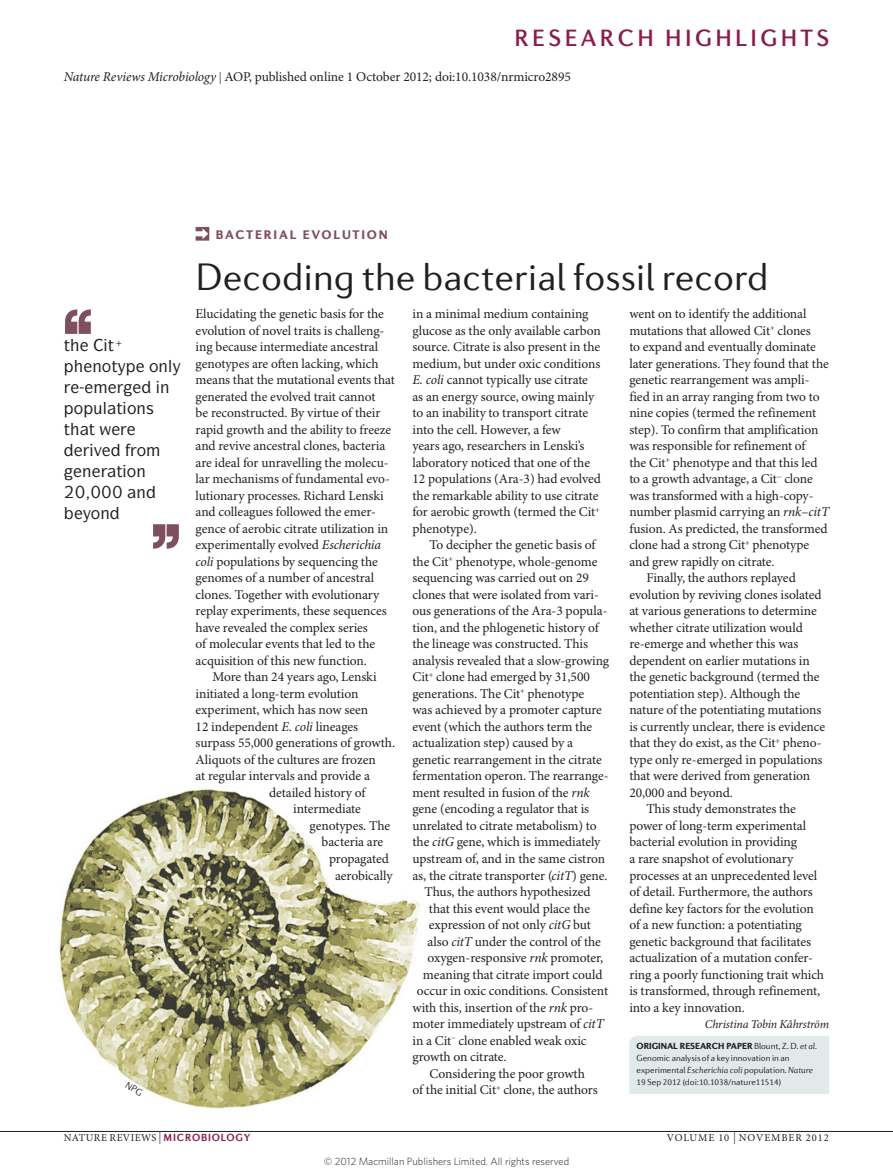
<style>
.page{position:relative;width:893px;height:1174px;background:#fff}
.page>*{position:absolute;margin:0;border:0;box-sizing:border-box;transform-origin:0 0}
.t1{font:300 39px "Diverda Sans Com";color:#231f20}
.sectionheader{font:500 24px "Diverda Sans Com";letter-spacing:.14em;color:#891c4d}
.pulloutquote{font:500 16.5px/21px "ITC Symbol Std";color:#231f20;text-align:center}
.bodyindent{font:13.5px/16.5px "Minion Pro";letter-spacing:-.005em;color:#231f20}
.bodyfirst{font:13.5px/16.5px "Minion Pro";letter-spacing:-.005em;color:#231f20}
.ministrap{font:900 12.75px "Diverda Sans Com";letter-spacing:.14em;color:#7f4f5f}
.author{font:italic 12px "Minion Pro";letter-spacing:-.015em;color:#231f20}
.t2{font:300 10.5px "Whitney";color:#231f20}
.t3{font:10.5px "Minion Pro";letter-spacing:.04em;color:#231f20}
.t4{font:10.5px "Minion Pro";letter-spacing:.07em;color:#231f20}
.webbody{font:300 9px/12px "Diverda Sans Com";letter-spacing:-.005em;color:#231f20}
.s1{font-style:italic}
.s2{font-size:12px}
.s3{font-weight:900}
.s4{font-family:"Diverda Sans Com Light 2";font-weight:400}
.s5{font-family:"Diverda Sans Com";font-weight:700;color:#891c4d}
</style>
<div class="page">
<img style="left:59px;top:788px;width:361px;height:321px">
<hr style="left:0;top:1131px;width:893px;height:1px;background:#231f20">
<svg style="left:196px;top:227px;width:13px;height:14px"></svg>
<div style="left:629px;top:1036px;width:200px;height:58px;background:#e1e9ea"></div>
<svg style="left:153px;top:524px;width:26px;height:25px"></svg>
<svg style="left:65px;top:309px;width:26px;height:25px"></svg>
<svg style="left:125px;top:1081px;width:18px;height:15px"></svg>
<p class="sectionheader" style="left:514px;top:24px;width:316px">RESEARCH HIGHLIGHTS</p>
<p class="bodyfirst" style="left:64px;top:69px;width:509px"><span class="s1">Nature Reviews Microbiology</span> <span class="s2">|</span> AOP, published online 1 October 2012; doi:10.1038/nrmicro2895</p>
<p class="pulloutquote" style="left:92px;top:355px;width:27px">■□▼</p>
<p class="pulloutquote" style="left:149px;top:355px;width:25px">□■● ■</p>
<p class="pulloutquote" style="left:74px;top:397px;width:81px">□ ◆● ▼□■▲</p>
<p class="pulloutquote" style="left:82px;top:460px;width:65px;text-align:right">■ ▼□■ ■</p>
<p class="ministrap" style="left:216px;top:227px;width:174px">BACTERIAL EVOLUTION</p>
<p class="t1" style="left:196px;top:254px;width:574px">Decoding the bacterial fossil record</p>
<p class="bodyfirst" style="left:196px;top:306px;width:201px">Elucidating the genetic basis for the evolution of novel traits is challeng&shy;ing because intermediate ancestral genotypes are often lacking, which means that the mutational events that generated the evolved trait cannot<br>be reconstructed. By virtue of their rapid growth and the ability to freeze and revive ancestral clones, bacteria are ideal for unravelling the molecu&shy;lar mechanisms of fundamental evo&shy;lutionary processes. Richard Lenski and colleagues followed the emer&shy;gence of aerobic citrate utilization in experimentally evolved <span class="s1">Escherichia coli</span> populations by sequencing the genomes of a number of ancestral clones. Together with evolutionary replay experiments, these sequences have revealed the complex series<br>of molecular events that led to the acquisition of this new function.</p>
<p class="bodyindent" style="left:213px;top:669px;width:165px">More than 24 years ago, Lenski</p>
<p class="bodyindent" style="left:196px;top:686px;width:164px">initiated a long-term evolution</p>
<p class="bodyindent" style="left:196px;top:702px;width:174px">experiment, which has now seen</p>
<p class="bodyindent" style="left:196px;top:719px;width:164px">12 independent <span class="s1">E. coli</span> lineages</p>
<p class="bodyindent" style="left:196px;top:735px;width:201px">surpass 55,000 generations of growth.</p>
<p class="bodyindent" style="left:196px;top:752px;width:182px">Aliquots of the cultures are frozen</p>
<p class="bodyindent" style="left:196px;top:768px;width:176px">at regular intervals and provide a</p>
<p class="bodyindent" style="left:269px;top:785px;width:98px">detailed history of</p>
<p class="bodyindent" style="left:293px;top:801px;width:69px">intermediate</p>
<p class="bodyindent" style="left:310px;top:818px;width:82px">genotypes. The</p>
<p class="bodyindent" style="left:322px;top:834px;width:63px">bacteria are</p>
<p class="bodyindent" style="left:329px;top:851px;width:61px">propagated</p>
<p class="bodyindent" style="left:335px;top:867px;width:59px">aerobically</p>
<p class="bodyindent" style="left:412px;top:306px;width:190px">in a minimal medium containing glucose as the only available carbon source. Citrate is also present in the medium, but under oxic conditions <span class="s1">E. coli</span> cannot typically use citrate as an energy source, owing mainly to an inability to transport citrate into the cell. However, a few<br>years ago, researchers in Lenski’s laboratory noticed that one of the 12 populations (Ara‑3) had evolved the remarkable ability to use citrate for aerobic growth (termed the Cit<sup>+ </sup>phenotype).</p>
<p class="bodyindent" style="left:429px;top:537px;width:167px">To decipher the genetic basis of</p>
<p class="bodyindent" style="left:412px;top:554px;width:187px">the Cit<sup>+</sup> phenotype, whole-genome</p>
<p class="bodyindent" style="left:412px;top:570px;width:178px">sequencing was carried out on 29</p>
<p class="bodyindent" style="left:412px;top:587px;width:188px">clones that were isolated from vari-</p>
<p class="bodyindent" style="left:412px;top:603px;width:197px">ous generations of the Ara‑3 popula-</p>
<p class="bodyindent" style="left:412px;top:620px;width:188px">tion, and the phlogenetic history of</p>
<p class="bodyindent" style="left:412px;top:636px;width:177px">the lineage was constructed. This</p>
<p class="bodyindent" style="left:412px;top:653px;width:198px">analysis revealed that a slow-growing</p>
<p class="bodyindent" style="left:412px;top:669px;width:179px">Cit<sup>+</sup> clone had emerged by 31,500</p>
<p class="bodyindent" style="left:412px;top:686px;width:173px">generations. The Cit<sup>+</sup> phenotype</p>
<p class="bodyindent" style="left:412px;top:702px;width:191px">was achieved by a promoter capture</p>
<p class="bodyindent" style="left:412px;top:719px;width:181px">event (which the authors term the</p>
<p class="bodyindent" style="left:412px;top:735px;width:162px">actualization step) caused by a</p>
<p class="bodyindent" style="left:412px;top:752px;width:191px">genetic rearrangement in the citrate</p>
<p class="bodyindent" style="left:412px;top:768px;width:198px">fermentation operon. The rearrange-</p>
<p class="bodyindent" style="left:412px;top:785px;width:179px">ment resulted in fusion of the <span class="s1">rnk</span></p>
<p class="bodyindent" style="left:412px;top:801px;width:178px">gene (encoding a regulator that is</p>
<p class="bodyindent" style="left:412px;top:818px;width:186px">unrelated to citrate metabolism) to</p>
<p class="bodyindent" style="left:412px;top:834px;width:190px">the <span class="s1">citG</span> gene, which is immediately</p>
<p class="bodyindent" style="left:412px;top:851px;width:194px">upstream of, and in the same cistron</p>
<p class="bodyindent" style="left:412px;top:867px;width:196px">as, the citrate transporter (<span class="s1">citT</span>) gene.</p>
<p class="bodyindent" style="left:424px;top:884px;width:168px">Thus, the authors hypothesized</p>
<p class="bodyindent" style="left:429px;top:900px;width:163px">that this event would place the</p>
<p class="bodyindent" style="left:429px;top:917px;width:164px">expression of not only <span class="s1">citG</span> but</p>
<p class="bodyindent" style="left:427px;top:933px;width:175px">also <span class="s1">citT</span> under the control of the</p>
<p class="bodyindent" style="left:427px;top:950px;width:177px">oxygen-responsive <span class="s1">rnk</span> promoter,</p>
<p class="bodyindent" style="left:423px;top:966px;width:181px">meaning that citrate import could</p>
<p class="bodyindent" style="left:417px;top:983px;width:193px">occur in oxic conditions. Consistent</p>
<p class="bodyindent" style="left:412px;top:999px;width:182px">with this, insertion of the <span class="s1">rnk</span> pro-</p>
<p class="bodyindent" style="left:412px;top:1016px;width:193px">moter immediately upstream of <span class="s1">citT</span></p>
<p class="bodyindent" style="left:412px;top:1032px;width:176px">in a Cit<sup>−</sup> clone enabled weak oxic</p>
<p class="bodyindent" style="left:412px;top:1049px;width:96px">growth on citrate.</p>
<p class="bodyindent" style="left:412px;top:1065px;width:187px;text-align:center">Considering the poor growth<br>of the initial Cit<sup>+</sup> clone, the authors</p>
<p class="bodyindent" style="left:629px;top:306px;width:201px">went on to identify the additional mutations that allowed Cit<sup>+</sup> clones<br>to expand and eventually dominate later generations. They found that the genetic rearrangement was ampli&shy;fied in an array ranging from two to nine copies (termed the refinement step). To confirm that amplification was responsible for refinement of<br>the Cit<sup>+</sup> phenotype and that this led to a growth advantage, a Cit<sup>−</sup> clone was transformed with a high-copy&shy;number plasmid carrying an <span class="s1">rnk</span>–<span class="s1">citT </span>fusion. As predicted, the transformed clone had a strong Cit<sup>+</sup> phenotype and grew rapidly on citrate.</p>
<p class="bodyindent" style="left:629px;top:570px;width:197px;text-indent:17px">Finally, the authors replayed evolution by reviving clones isolated at various generations to determine whether citrate utilization would re-emerge and whether this was dependent on earlier mutations in the genetic background (termed the potentiation step). Although the nature of the potentiating mutations is currently unclear, there is evidence that they do exist, as the Cit<sup>+</sup> pheno&shy;type only re-emerged in populations that were derived from generation 20,000 and beyond.</p>
<p class="bodyindent" style="left:629px;top:801px;width:196px;text-indent:17px">This study demonstrates the power of long-term experimental bacterial evolution in providing<br>a rare snapshot of evolutionary processes at an unprecedented level of detail. Furthermore, the authors define key factors for the evolution of a new function: a potentiating genetic background that facilitates actualization of a mutation confer&shy;ring a poorly functioning trait which is transformed, through refinement, into a key innovation.</p>
<p class="author" style="left:705px;top:1017px;width:126px">Christina Tobin Kåhrström</p>
<p class="webbody" style="left:637px;top:1040px;width:182px"><span class="s3">ORIGINAL RESEARCH PAPER</span> Blount, Z. D. <span class="s1">et al.<br></span>Genomic analysis of a key innovation in an experimental <span class="s1">Escherichia coli</span> population. <span class="s1">Nature </span><span class="s4">19 Sep 2012 (doi:10.1038/nature11514)</span></p>
<p class="t3" style="left:64px;top:1131px;width:188px">NATURE REVIEWS <span class="s2">|</span> <span class="s5">MICROBIOLOGY</span></p>
<p class="t4" style="left:667px;top:1131px;width:163px">VOLUME 10 <span class="s2">|</span> NOVEMBER 2012</p>
<p class="t2" style="left:324px;top:1154px;width:247px">© 2012 Macmillan Publishers Limited. All rights reserved</p>
</div>
